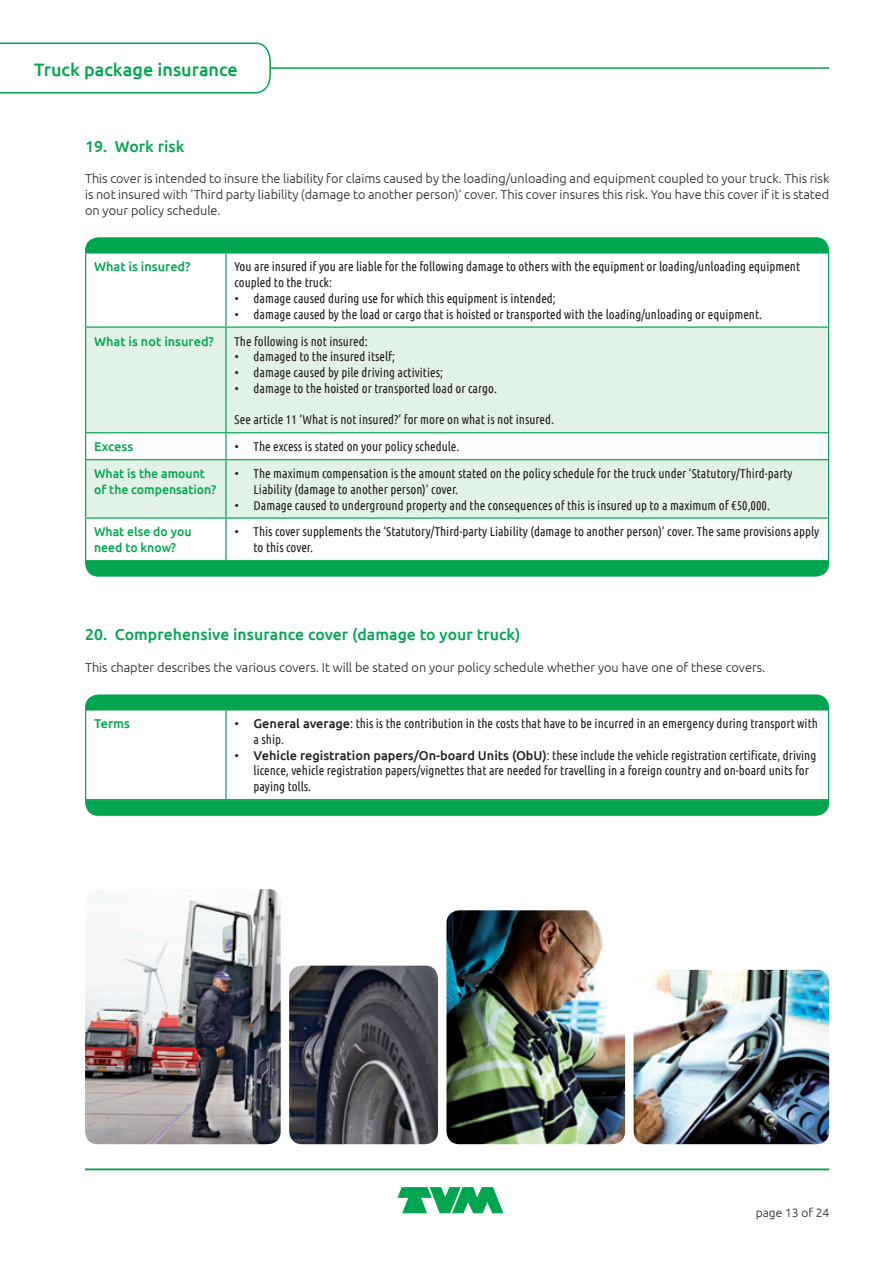
<style>
.page{position:relative;width:893px;height:1263px;background:#fff}
.page>*{position:absolute;margin:0;border:0;box-sizing:border-box;transform-origin:0 0}
.t1{font:500 18px "Ubuntu";color:#00a54f}
.Bodykop_gr_10_5pt{font:500 15.75px "Ubuntu";letter-spacing:.005em;color:#00a54f}
.Body_tabel{font:12.75px/15.8px "Ubuntu Condensed";color:#231f20}
.Body{font:300 12.75px/15.8px "Ubuntu";color:#231f20;text-align:justify}
.Body-2{font:500 12.75px/15.8px "Ubuntu";color:#00a54f;scale:.96 1}
.Body-3{font:500 12.75px "Ubuntu";color:#00a54f}
.t2{font:300 12px "Ubuntu";color:#231f20}
.s1{font-family:"Ubuntu";font-weight:300}
.s2{font-family:"Ubuntu";font-weight:500}
</style>
<div class="page">
<div style="left:85px;top:561px;width:744px;height:16px;background:#00a54f"></div>
<svg style="left:86px;top:328px;width:742px;height:189px;background:#e5f3e9"></svg>
<hr style="left:85px;top:252px;width:141px;height:2px;background:#00a54f">
<hr style="left:85px;top:254px;width:1px;height:72px;background:#00a54f">
<hr style="left:226px;top:252px;width:603px;height:2px;background:#00a54f">
<hr style="left:225px;top:254px;width:2px;height:72px;background:#00a54f">
<hr style="left:828px;top:254px;width:1px;height:72px;background:#00a54f">
<hr style="left:85px;top:326px;width:141px;height:2px;background:#00a54f">
<hr style="left:85px;top:328px;width:1px;height:104px;background:#00a54f">
<hr style="left:226px;top:326px;width:603px;height:2px;background:#00a54f">
<hr style="left:225px;top:328px;width:2px;height:104px;background:#00a54f">
<hr style="left:828px;top:328px;width:1px;height:104px;background:#00a54f">
<hr style="left:85px;top:432px;width:141px;height:1px;background:#00a54f">
<svg style="left:85px;top:433px;width:1px;height:26px"></svg>
<hr style="left:226px;top:432px;width:603px;height:1px;background:#00a54f">
<hr style="left:225px;top:433px;width:2px;height:26px;background:#00a54f">
<svg style="left:828px;top:433px;width:1px;height:26px"></svg>
<hr style="left:85px;top:459px;width:141px;height:1px;background:#00a54f">
<hr style="left:85px;top:460px;width:1px;height:57px;background:#00a54f">
<hr style="left:226px;top:459px;width:603px;height:1px;background:#00a54f">
<hr style="left:225px;top:460px;width:2px;height:57px;background:#00a54f">
<hr style="left:828px;top:460px;width:1px;height:57px;background:#00a54f">
<hr style="left:85px;top:517px;width:141px;height:2px;background:#00a54f">
<hr style="left:85px;top:519px;width:1px;height:41px;background:#00a54f">
<hr style="left:226px;top:517px;width:603px;height:2px;background:#00a54f">
<hr style="left:225px;top:519px;width:2px;height:41px;background:#00a54f">
<hr style="left:828px;top:519px;width:1px;height:41px;background:#00a54f">
<hr style="left:85px;top:560px;width:141px;height:1px;background:#00a54f">
<hr style="left:226px;top:560px;width:603px;height:1px;background:#00a54f">
<hr style="left:85px;top:710px;width:1px;height:89px;background:#00a54f">
<hr style="left:225px;top:710px;width:2px;height:89px;background:#00a54f">
<hr style="left:828px;top:710px;width:1px;height:89px;background:#00a54f">
<hr style="left:85px;top:799px;width:141px;height:1px;background:#00a54f">
<hr style="left:226px;top:799px;width:603px;height:1px;background:#00a54f">
<svg style="left:85px;top:237px;width:744px;height:15px;background:#06a753"></svg>
<div style="left:85px;top:694px;width:744px;height:16px;background:#00a54f"></div>
<svg style="left:85px;top:800px;width:744px;height:16px;background:#05a652"></svg>
<img style="left:446px;top:910px;width:383px;height:234px">
<img style="left:85px;top:889px;width:353px;height:255px">
<svg style="left:398px;top:1187px;width:105px;height:26px"></svg>
<hr style="left:85px;top:1169px;width:744px;height:1px;background:#00a54f">
<hr style="left:85px;top:67px;width:744px;height:2px;background:#00a54f">
<svg style="left:0;top:42px;width:272px;height:52px"></svg>
<h1 class="t1" style="left:34px;top:58px;width:205px">Truck package insurance</h1>
<p class="Bodykop_gr_10_5pt" style="left:85px;top:136px;width:101px">19. Work risk</p>
<p class="Body" style="left:85px;top:171px;width:746px">This cover is intended to insure the liability for claims caused by the loading/unloading and equipment coupled to your truck. This risk is not insured with 'Third party liability (damage to another person)’ cover. This cover insures this risk. You have this cover if it is stated on your policy schedule.</p>
<p class="Body-3" style="left:94px;top:259px;width:98px">What is insured?</p>
<p class="Body_tabel" style="left:234px;top:258px;width:567px">You are insured if you are liable for the following damage to others with the equipment or loading/unloading equipment coupled to the truck:</p>
<p class="Body_tabel" style="left:234px;top:290px;width:323px"><span class="s1">•</span> damage caused during use for which this equipment is intended;</p>
<p class="Body_tabel" style="left:234px;top:306px;width:529px"><span class="s1">•</span> damage caused by the load or cargo that is hoisted or transported with the loading/unloading or equipment.</p>
<p class="Body-3" style="left:94px;top:333px;width:121px">What is not insured?</p>
<p class="Body_tabel" style="left:234px;top:333px;width:135px">The following is not insured:</p>
<p class="Body_tabel" style="left:234px;top:348px;width:162px"><span class="s1">•</span> damaged to the insured itself;</p>
<p class="Body_tabel" style="left:234px;top:364px;width:210px"><span class="s1">•</span> damage caused by pile driving activities;</p>
<p class="Body_tabel" style="left:234px;top:380px;width:264px"><span class="s1">•</span> damage to the hoisted or transported load or cargo.</p>
<p class="Body_tabel" style="left:234px;top:411px;width:321px">See article 11 ‘What is not insured?’ for more on what is not insured.</p>
<p class="Body-3" style="left:94px;top:439px;width:41px">Excess</p>
<p class="Body_tabel" style="left:234px;top:438px;width:226px"><span class="s1">•</span> The excess is stated on your policy schedule.</p>
<p class="Body-2" style="left:94px;top:465px;width:129px">What is the amount of the compensation?</p>
<p class="Body_tabel" style="left:254px;top:465px;width:541px;text-indent:-19px"><span class="s1">•</span> The maximum compensation is the amount stated on the policy schedule for the truck under ‘Statutory/Third-party<br>Liability (damage to another person)’ cover.</p>
<p class="Body_tabel" style="left:234px;top:497px;width:537px"><span class="s1">•</span> Damage caused to underground property and the consequences of this is insured up to a maximum of €50,000.</p>
<p class="Body-2" style="left:94px;top:524px;width:103px">What else do you need to know?</p>
<p class="Body_tabel" style="left:254px;top:524px;width:567px;text-indent:-19px"><span class="s1">•</span> This cover supplements the ‘Statutory/Third-party Liability (damage to another person)’ cover. The same provisions apply to this cover.</p>
<p class="Bodykop_gr_10_5pt" style="left:85px;top:625px;width:437px">20. Comprehensive insurance cover (damage to your truck)</p>
<p class="Body" style="left:85px;top:659px;width:682px">This chapter describes the various covers. It will be stated on your policy schedule whether you have one of these covers.</p>
<p class="Body-3" style="left:94px;top:715px;width:37px">Terms</p>
<p class="Body_tabel" style="left:254px;top:715px;width:566px;text-indent:-19px"><span class="s1">•</span> <span class="s2">General average</span>: this is the contribution in the costs that have to be incurred in an emergency during transport with a ship.</p>
<p class="Body_tabel" style="left:254px;top:747px;width:564px;text-indent:-19px"><span class="s1">•</span> <span class="s2">Vehicle registration papers/On-board Units (ObU)</span>: these include the vehicle registration certificate, driving licence, vehicle registration papers/vignettes that are needed for travelling in a foreign country and on-board units for paying tolls.</p>
<p class="t2" style="left:756px;top:1205px;width:75px">page 13 of 24</p>
</div>
